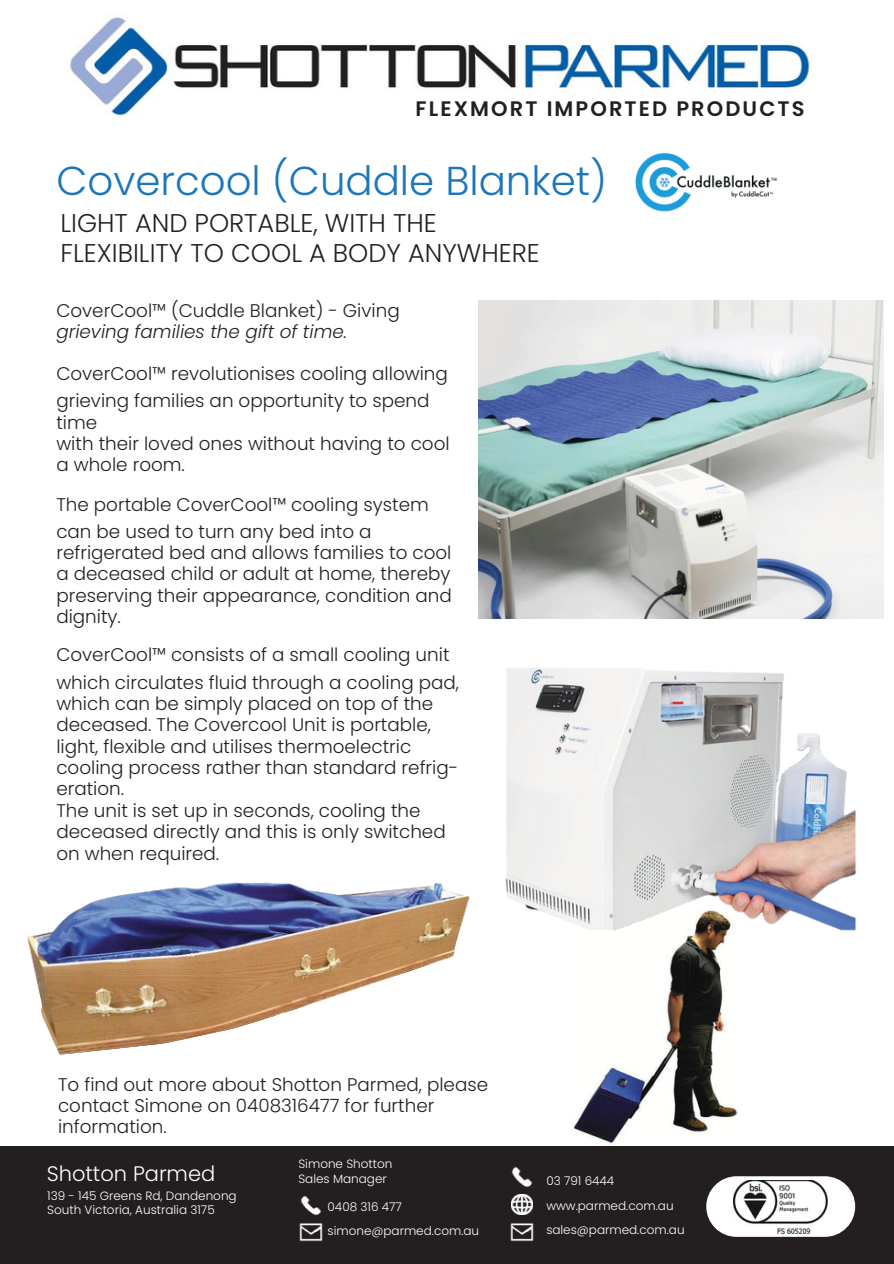
<style>
.page{position:relative;width:894px;height:1264px;background:#fff}
.page>*{position:absolute;margin:0;border:0;box-sizing:border-box;transform-origin:0 0}
.t1{font:300 40.35px "Poppins";color:#1b76bc}
.t2{font:300 25.65px/30.3px "Poppins";color:#231f20}
.t3{font:600 21px "Poppins";letter-spacing:.1em;color:#231f20}
.t4{font:300 21px "Poppins";color:#fff}
.t5{font:300 18.3px/21.3px "Poppins";color:#231f20}
.t6{font:300 12px/24.8px "Poppins";color:#fff}
.s1{font-style:italic}
</style>
<div class="page">
<img style="left:70px;top:16px;width:740px;height:101px">
<img style="left:572px;top:979px;width:167px;height:165px">
<img style="left:27px;top:882px;width:443px;height:173px">
<div style="left:0;top:1146px;width:893px;height:117px;background:#231f20"></div>
<div style="left:706px;top:1176px;width:148px;height:60px;background:#fff;border-radius:30px"></div>
<img style="left:733px;top:1180px;width:94px;height:53px">
<img style="left:510px;top:1223px;width:24px;height:19px">
<img style="left:299px;top:1223px;width:24px;height:19px">
<img style="left:512px;top:1194px;width:20px;height:20px">
<img style="left:512px;top:1166px;width:20px;height:21px">
<img style="left:631px;top:107px;width:149px;height:105px">
<img style="left:478px;top:300px;width:404px;height:318px">
<img style="left:500px;top:618px;width:361px;height:361px">
<img style="left:301px;top:1195px;width:20px;height:20px">
<svg style="left:60px;top:952px;width:409px;height:103px"></svg>
<p class="t3" style="left:415px;top:94px;width:390px">FLEXMORT IMPORTED PRODUCTS</p>
<h5 class="t1" style="left:56px;top:153px;width:552px">Covercool (Cuddle Blanket)</h5>
<h4 class="t2" style="left:60px;top:207px;width:480px">LIGHT AND PORTABLE, WITH THE<br>FLEXIBILITY TO COOL A BODY ANYWHERE</h4>
<p class="t5" style="left:56px;top:300px;width:345px">CoverCool™ (Cuddle Blanket) - Giving <span class="s1">grieving families the gift of time.</span></p>
<p class="t5" style="left:56px;top:360px;width:393px;line-height:27px">CoverCool™ revolutionises cooling allowing grieving families an opportunity to spend</p>
<p class="t5" style="left:56px;top:411px;width:394px">time<br>with their loved ones without having to cool a whole room.</p>
<p class="t5" style="left:56px;top:491px;width:374px;line-height:27px">The portable CoverCool™ cooling system can be used to turn any bed into a</p>
<p class="t5" style="left:56px;top:542px;width:397px;text-align:justify">refrigerated bed and allows families to cool a deceased child or adult at home, thereby preserving their appearance, condition and</p>
<p class="t5" style="left:56px;top:597px;width:394px;line-height:38.2px">dignity.<br>CoverCool™ consists of a small cooling unit</p>
<p class="t5" style="left:56px;top:671px;width:404px">which circulates fluid through a cooling pad, which can be simply placed on top of the deceased. The Covercool Unit is portable, light, flexible and utilises thermoelectric cooling process rather than standard refrig&shy;eration.<br>The unit is set up in seconds, cooling the</p>
<p class="t5" style="left:56px;top:821px;width:391px">deceased directly and this is only switched on when required.</p>
<p class="t5" style="left:58px;top:1073px;width:431px">To find out more about Shotton Parmed, please contact Simone on 0408316477 for further information.</p>
<p class="t6" style="left:298px;top:1151px;width:95px">Simone Shotton</p>
<p class="t6" style="left:298px;top:1165px;width:90px">Sales Manager</p>
<p class="t4" style="left:47px;top:1158px;width:170px">Shotton Parmed</p>
<p class="t6" style="left:47px;top:1188px;width:191px;line-height:14px">139 - 145 Greens Rd, Dandenong<br>South Victoria, Australia 3175</p>
<p class="t6" style="left:327px;top:1193px;width:76px">0408 316 477</p>
<p class="t6" style="left:327px;top:1218px;width:153px">simone@parmed.com.au</p>
<p class="t6" style="left:546px;top:1168px;width:140px">03 791 6444 www.parmed.com.au sales@parmed.com.au</p>
</div>
